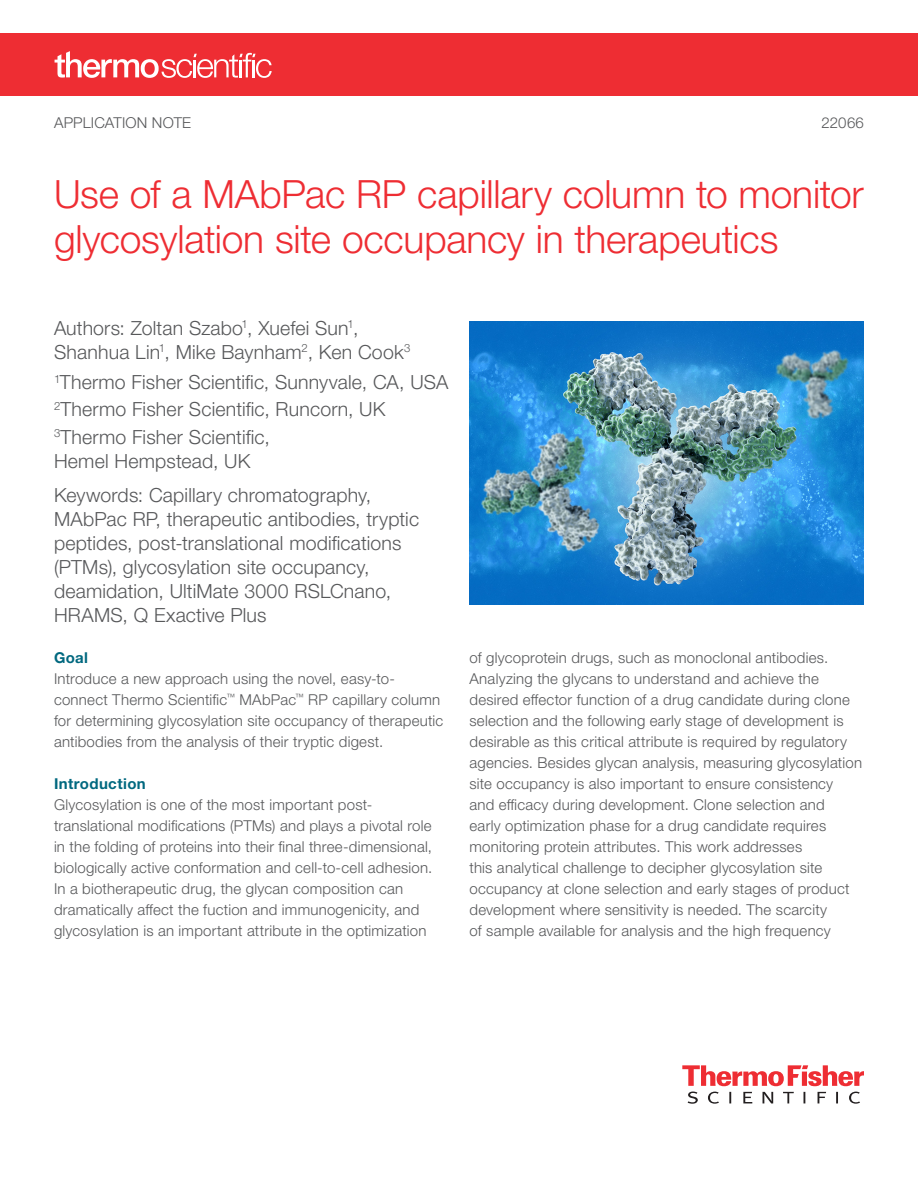
<style>
.page{position:relative;width:918px;height:1188px;background:#fff}
.page>*{position:absolute;margin:0;border:0;box-sizing:border-box;transform-origin:0 0}
.t1{font:300 39px/45px "Helvetica Neue LTW1 G";letter-spacing:-.005em;color:#ee2d33}
.t2{font:300 19.5px/24px "Helvetica Neue LTW1 G";letter-spacing:.01em;color:#57585a}
.t3{font:300 15px/21px "Helvetica Neue LTW1 G";letter-spacing:.015em;color:#57585a}
.t4{font:700 15px "Helvetica Neue LTW1 G";letter-spacing:.025em;color:#00687f}
</style>
<div class="page">
<svg style="left:682px;top:1065px;width:182px;height:21px"></svg>
<svg style="left:688px;top:1092px;width:172px;height:12px"></svg>
<div style="left:0;top:33px;width:918px;height:63px;background:#ee2d33"></div>
<svg style="left:55px;top:51px;width:217px;height:27px"></svg>
<img style="left:469px;top:322px;width:395px;height:283px">
<p class="t3" style="left:54px;top:112px;width:139px">APPLICATION NOTE</p>
<p class="t3" style="left:822px;top:112px;width:44px">22066</p>
<h1 class="t1" style="left:54px;top:171px;width:811px">Use of a MAbPac RP capillary column to monitor glycosylation site occupancy in therapeutics</h1>
<h2 class="t2" style="left:54px;top:316px;width:358px">Authors: Zoltan Szabo<sup>1</sup>, Xuefei Sun<sup>1</sup>,<br>Shanhua Lin<sup>1</sup>, Mike Baynham<sup>2</sup>, Ken Cook<sup>3</sup></h2>
<h2 class="t2" style="left:54px;top:369px;width:396px;line-height:27.3px"><sup>1</sup>Thermo Fisher Scientific, Sunnyvale, CA, USA<br><sup>2</sup>Thermo Fisher Scientific, Runcorn, UK<br><sup>3</sup>Thermo Fisher Scientific,</h2>
<h2 class="t2" style="left:54px;top:443px;width:319px;line-height:34.8px">Hemel Hempstead, UK<br>Keywords: Capillary chromatography,</h2>
<h2 class="t2" style="left:54px;top:507px;width:367px">MAbPac RP, therapeutic antibodies, tryptic peptides, post-translational modifications (PTMs), glycosylation site occupancy, deamidation, UltiMate 3000 RSLCnano, HRAMS, Q Exactive Plus</h2>
<p class="t4" style="left:54px;top:648px;width:36px">Goal</p>
<p class="t3" style="left:54px;top:668px;width:391px">Introduce a new approach using the novel, easy-to&shy;connect Thermo Scientific<sup>™</sup> MAbPac<sup>™</sup> RP capillary column for determining glycosylation site occupancy of therapeutic antibodies from the analysis of their tryptic digest.</p>
<p class="t4" style="left:54px;top:774px;width:93px">Introduction</p>
<p class="t3" style="left:54px;top:794px;width:380px">Glycosylation is one of the most important post&shy;translational modifications (PTMs) and plays a pivotal role in the folding of proteins into their final three-dimensional, biologically active conformation and cell-to-cell adhesion.<br>In a biotherapeutic drug, the glycan composition can dramatically affect the fuction and immunogenicity, and glycosylation is an important attribute in the optimization</p>
<p class="t3" style="left:469px;top:647px;width:394px">of glycoprotein drugs, such as monoclonal antibodies.<br>Analyzing the glycans to understand and achieve the desired effector function of a drug candidate during clone selection and the following early stage of development is desirable as this critical attribute is required by regulatory agencies. Besides glycan analysis, measuring glycosylation site occupancy is also important to ensure consistency<br>and efficacy during development. Clone selection and<br>early optimization phase for a drug candidate requires monitoring protein attributes. This work addresses<br>this analytical challenge to decipher glycosylation site occupancy at clone selection and early stages of product development where sensitivity is needed. The scarcity<br>of sample available for analysis and the high frequency</p>
</div>
